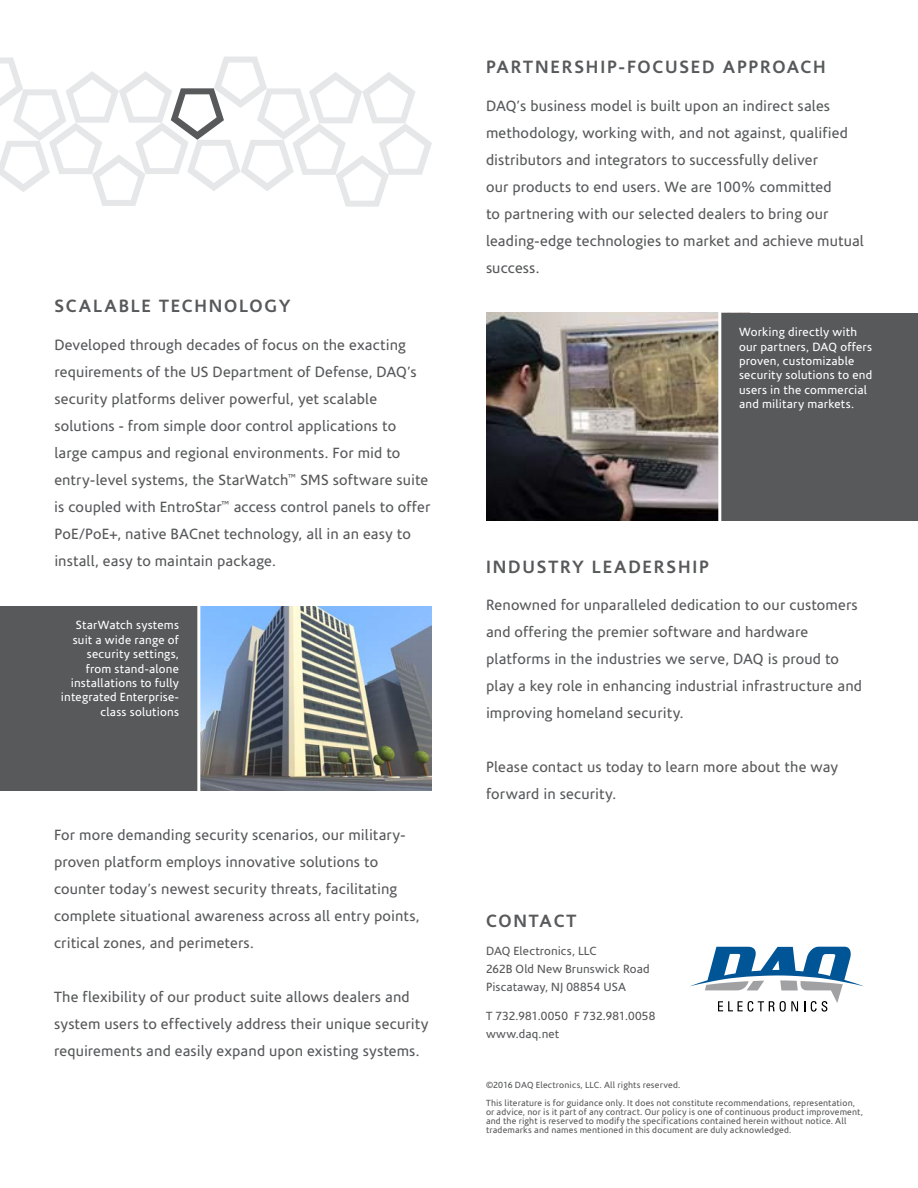
<style>
.page{position:relative;width:918px;height:1188px;background:#fff}
.page>*{position:absolute;margin:0;border:0;box-sizing:border-box;transform-origin:0 0}
.t1{font:700 18px "Corisande";letter-spacing:.1em;color:#58595b}
.t2{font:15px/27px "Corisande";letter-spacing:.01em;color:#58595b}
.t3{font:12px/14.4px "Corisande";letter-spacing:.02em;color:#fff;text-align:right}
.t4{font:12px/18px "Corisande";letter-spacing:.01em;color:#58595b}
.t5{font:9px/9px "Corisande";letter-spacing:.02em;color:#58595b}
</style>
<div class="page">
<img style="left:486px;top:313px;width:232px;height:207px">
<img style="left:200px;top:606px;width:232px;height:185px">
<svg style="left:690px;top:947px;width:174px;height:65px"></svg>
<div style="left:0;top:606px;width:199px;height:185px;background:#58595b"></div>
<hr style="left:197px;top:597px;width:3px;height:204px;background:#fff">
<svg style="left:0;top:57px;width:432px;height:150px"></svg>
<div style="left:720px;top:313px;width:198px;height:207px;background:#58595b"></div>
<hr style="left:718px;top:303px;width:3px;height:226px;background:#fff">
<p class="t1" style="left:54px;top:296px;width:238px">SCALABLE TECHNOLOGY</p>
<p class="t2" style="left:54px;top:332px;width:377px">Developed through decades of focus on the exacting requirements of the US Department of Defense, DAQ’s security platforms deliver powerful, yet scalable solutions - from simple door control applications to large campus and regional environments. For mid to entry-level systems, the StarWatch<sup>™</sup> SMS software suite is coupled with EntroStar<sup>™</sup> access control panels to offer PoE/PoE+, native BACnet technology, all in an easy to install, easy to maintain package.</p>
<p class="t3" style="left:61px;top:618px;width:120px">StarWatch systems suit a wide range of security settings, from stand-alone installations to fully integrated Enterprise&shy;class solutions</p>
<p class="t2" style="left:54px;top:822px;width:367px">For more demanding security scenarios, our military&shy;proven platform employs innovative solutions to counter today’s newest security threats, facilitating complete situational awareness across all entry points, critical zones, and perimeters.</p>
<p class="t2" style="left:54px;top:984px;width:376px">The flexibility of our product suite allows dealers and system users to effectively address their unique security requirements and easily expand upon existing systems.</p>
<p class="t1" style="left:486px;top:57px;width:341px">PARTNERSHIP-FOCUSED APPROACH</p>
<p class="t2" style="left:486px;top:93px;width:380px">DAQ’s business model is built upon an indirect sales methodology, working with, and not against, qualified distributors and integrators to successfully deliver<br>our products to end users. We are 100% committed<br>to partnering with our selected dealers to bring our leading-edge technologies to market and achieve mutual success.</p>
<p class="t3" style="left:739px;top:325px;width:135px;text-align:left">Working directly with our partners, DAQ offers proven, customizable security solutions to end users in the commercial and military markets.</p>
<p class="t1" style="left:486px;top:556px;width:225px">INDUSTRY LEADERSHIP</p>
<p class="t2" style="left:486px;top:592px;width:377px">Renowned for unparalleled dedication to our customers and offering the premier software and hardware platforms in the industries we serve, DAQ is proud to play a key role in enhancing industrial infrastructure and improving homeland security.</p>
<p class="t2" style="left:486px;top:754px;width:354px">Please contact us today to learn more about the way forward in security.</p>
<p class="t1" style="left:486px;top:910px;width:14px">CONTACT</p>
<p class="t4" style="left:486px;top:943px;width:165px">DAQ Electronics, LLC<br>262B Old New Brunswick Road<br>Piscataway, NJ 08854 USA</p>
<p class="t4" style="left:486px;top:1007px;width:171px">T 732.981.0050 F 732.981.0058 www.daq.net</p>
<p class="t5" style="left:486px;top:1077px;width:371px;line-height:18px">©2016 DAQ Electronics, LLC. All rights reserved.<br>This literature is for guidance only. It does not constitute recommendations, representation,</p>
<p class="t5" style="left:486px;top:1108px;width:379px">or advice, nor is it part of any contract. Our policy is one of continuous product improvement, and the right is reserved to modify the specifications contained herein without notice. All trademarks and names mentioned in this document are duly acknowledged.</p>
</div>
